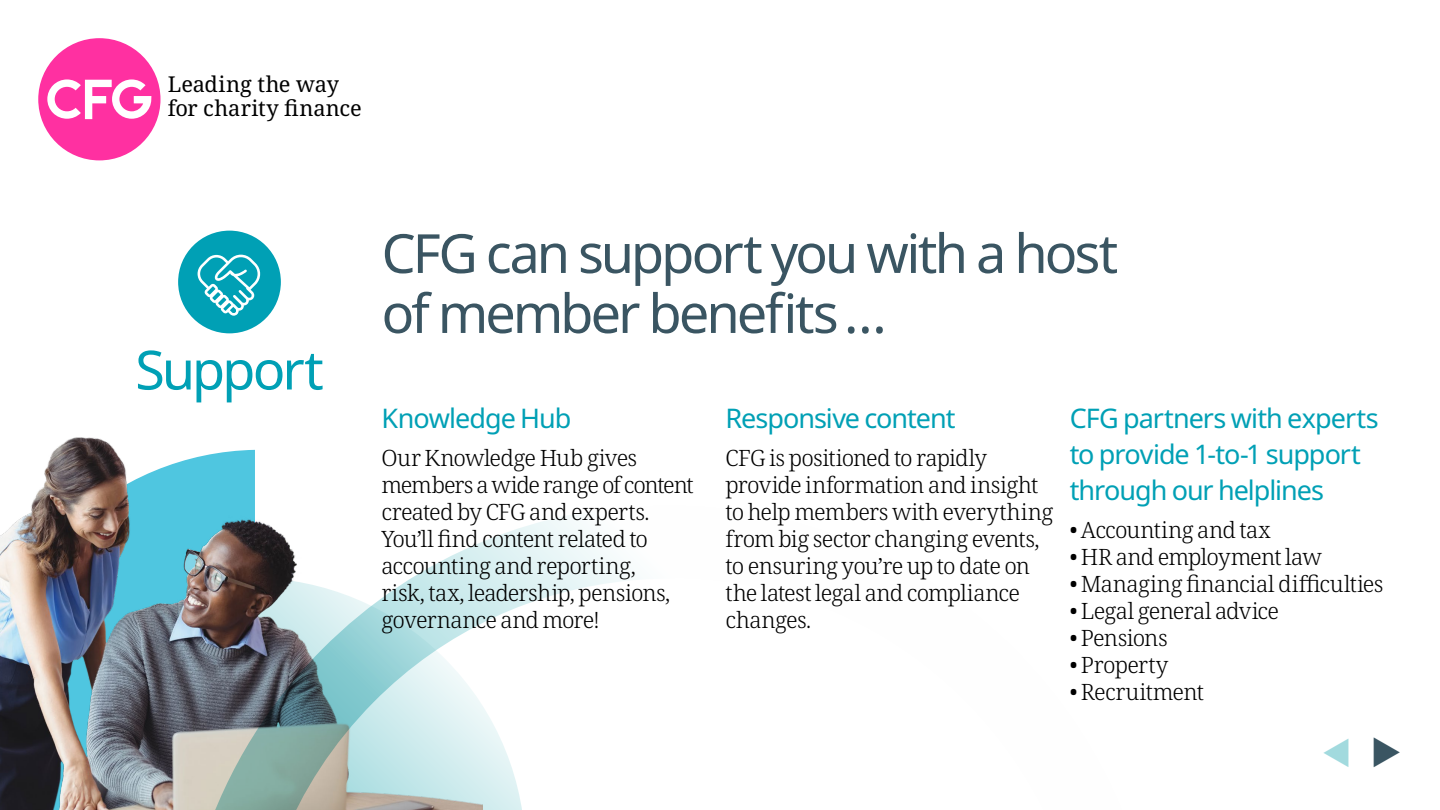
<style>
.page{position:relative;width:1440px;height:810px;background:#fff}
.page>*{position:absolute;margin:0;border:0;box-sizing:border-box;transform-origin:0 0}
.t1{font:54px/60px "Noto Sans";letter-spacing:-.055em;color:#3a5562}
.t2{font:54px "Noto Sans";letter-spacing:-.055em;color:#00a0b5}
.t3{font:27px/36px "Noto Sans";letter-spacing:-.035em;color:#00a0b5}
.t4{font:300 22.5px/27px "Noto Serif";letter-spacing:-.03em;color:#000}
.t5{font:300 22.5px "Noto Serif";letter-spacing:-.01em;color:#000}
.t6{font:21.83px/24px "Noto Serif";color:#000}
</style>
<div class="page">
<div style="left:178px;top:231px;width:103px;height:102px;background:#00a0b5;border-radius:50%"></div>
<svg style="left:198px;top:255px;width:63px;height:61px"></svg>
<img style="left:0;top:437px;width:255px;height:373px">
<svg style="left:212px;top:456px;width:420px;height:354px"></svg>
<div style="left:38px;top:38px;width:123px;height:122px;background:#ff30a1;border-radius:50%"></div>
<svg style="left:47px;top:79px;width:104px;height:40px"></svg>
<p class="t6" style="left:168px;top:73px;width:195px">Leading the way for charity finance</p>
<h1 class="t2" style="left:135px;top:332px;width:190px">Support</h1>
<h1 class="t1" style="left:382px;top:225px;width:738px">CFG can support you with a host of member benefits …</h1>
<p class="t3" style="left:382px;top:401px;width:191px">Knowledge Hub</p>
<p class="t4" style="left:382px;top:446px;width:314px">Our Knowledge Hub gives members a wide range of content created by CFG and experts.<br>You’ll find content related to accounting and reporting,<br>risk, tax, leadership, pensions, governance and more!</p>
<p class="t3" style="left:726px;top:401px;width:231px">Responsive content</p>
<p class="t4" style="left:726px;top:446px;width:329px">CFG is positioned to rapidly provide information and insight to help members with everything from big sector changing events, to ensuring you’re up to date on the latest legal and compliance changes.</p>
<p class="t3" style="left:1070px;top:401px;width:311px">CFG partners with experts to provide 1-to-1 support through our helplines</p>
<p class="t4" style="left:1070px;top:518px;width:202px">• Accounting and tax</p>
<p class="t4" style="left:1070px;top:545px;width:254px">• HR and employment law</p>
<p class="t5" style="left:1070px;top:569px;width:315px">• Managing financial difficulties</p>
<p class="t4" style="left:1070px;top:599px;width:211px">• Legal general advice</p>
<p class="t4" style="left:1070px;top:626px;width:100px">• Pensions</p>
<p class="t4" style="left:1070px;top:653px;width:100px">• Property</p>
<p class="t4" style="left:1070px;top:680px;width:136px">• Recruitment</p>
</div>
